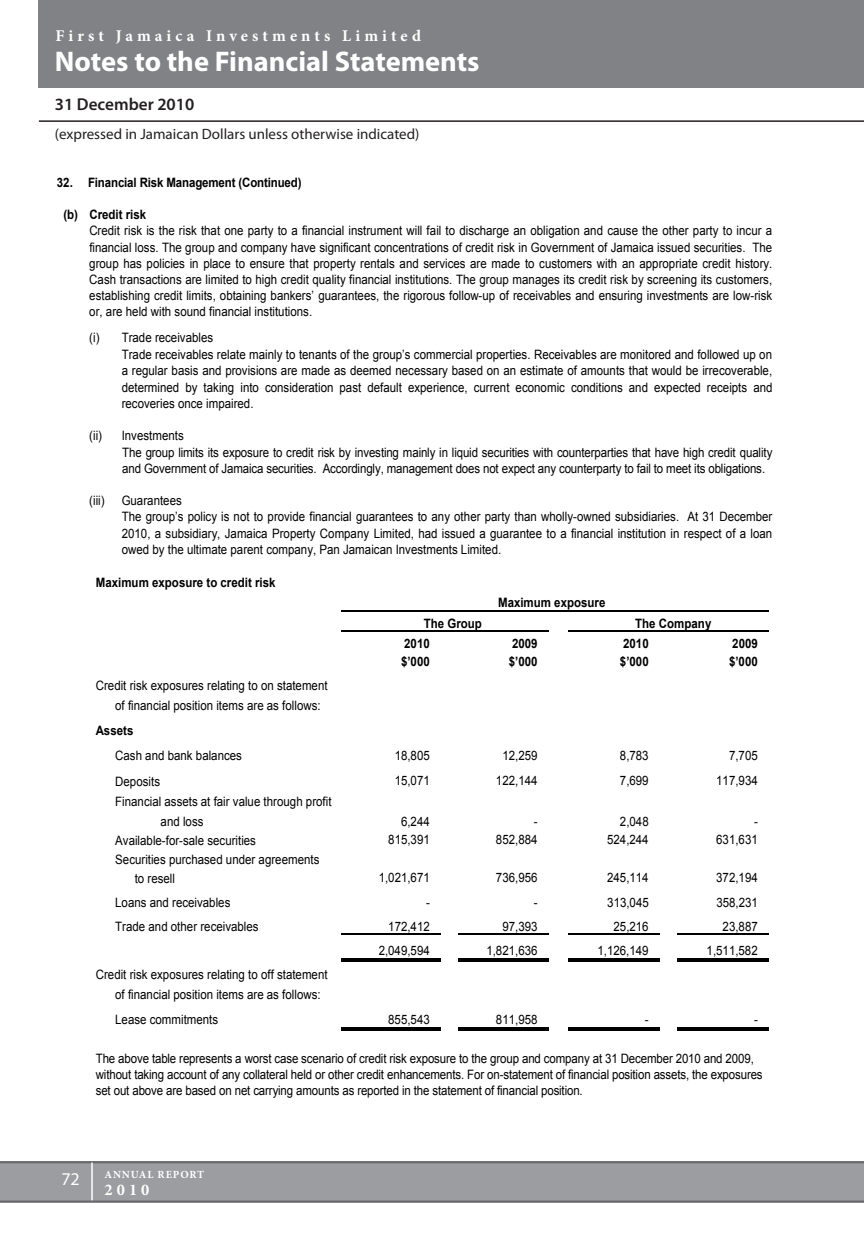
<style>
.page{position:relative;width:864px;height:1242px;background:#fff}
.page>*{position:absolute;margin:0;border:0;box-sizing:border-box;transform-origin:0 0}
.t1{font:700 28.5px "Myriad Pro";color:#fff}
.t2{font:18px "Myriad Pro";color:#fff}
.t3{font:600 17.25px "Myriad Pro";color:#231f20}
.t4{font:700 16.35px "Minion Pro";letter-spacing:.25em;color:#fff}
.t5{font:15px "Myriad Pro";color:#231f20}
.t6{font:12.9px/16.2px "Arial";color:#000;scale:.89 1}
.t7{font:700 12.9px "Arial";color:#000;scale:.89 1}
.t8{font:700 10.95px "Minion Pro";letter-spacing:.08em;color:#fff}
.s1{font-weight:700}
</style>
<div class="page">
<div style="left:39px;top:0;width:825px;height:87px;background:#808285"></div>
<hr style="left:39px;top:120px;width:825px;height:2px;background:#231f20">
<div style="left:0;top:1163px;width:864px;height:38px;background:#9b9da0"></div>
<hr style="left:0;top:1161px;width:864px;height:2px;background:#69696c">
<hr style="left:0;top:1201px;width:864px;height:2px;background:#69696c">
<hr style="left:91px;top:1163px;width:2px;height:37px;background:#fff">
<hr style="left:342px;top:610px;width:227px;height:1px;background:#000">
<hr style="left:569px;top:610px;width:200px;height:1px;background:#000">
<hr style="left:342px;top:631px;width:207px;height:1px;background:#000">
<hr style="left:568px;top:631px;width:201px;height:1px;background:#000">
<hr style="left:342px;top:934px;width:99px;height:1px;background:#000">
<hr style="left:458px;top:934px;width:91px;height:1px;background:#000">
<hr style="left:568px;top:934px;width:92px;height:1px;background:#000">
<hr style="left:677px;top:934px;width:92px;height:1px;background:#000">
<hr style="left:342px;top:958px;width:99px;height:1px;background:#000">
<hr style="left:342px;top:960px;width:99px;height:2px;background:#000">
<hr style="left:458px;top:958px;width:91px;height:1px;background:#000">
<hr style="left:458px;top:960px;width:91px;height:2px;background:#000">
<hr style="left:568px;top:958px;width:92px;height:1px;background:#000">
<hr style="left:568px;top:960px;width:92px;height:2px;background:#000">
<hr style="left:677px;top:958px;width:92px;height:1px;background:#000">
<hr style="left:677px;top:960px;width:92px;height:2px;background:#000">
<hr style="left:342px;top:1030px;width:99px;height:1px;background:#000">
<hr style="left:342px;top:1027px;width:99px;height:1px;background:#000">
<hr style="left:458px;top:1030px;width:91px;height:1px;background:#000">
<hr style="left:458px;top:1027px;width:91px;height:1px;background:#000">
<hr style="left:568px;top:1030px;width:92px;height:1px;background:#000">
<hr style="left:568px;top:1027px;width:92px;height:1px;background:#000">
<hr style="left:677px;top:1030px;width:92px;height:1px;background:#000">
<hr style="left:677px;top:1027px;width:92px;height:1px;background:#000">
<p class="t4" style="left:55px;top:24px;width:367px">First Jamaica Investments Limited</p>
<h1 class="t1" style="left:55px;top:43px;width:426px">Notes to the Financial Statements</h1>
<h3 class="t3" style="left:55px;top:93px;width:141px">31 December 2010</h3>
<p class="t5" style="left:55px;top:125px;width:366px">(expressed in Jamaican Dollars unless otherwise indicated)</p>
<p class="t7" style="left:57px;top:174px;width:277px">32. Financial Risk Management (Continued)</p>
<p class="t6" style="left:89px;top:207px;width:769px;text-indent:-26px"><span class="s1">(b) Credit risk<br></span>Credit risk is the risk that one party to a financial instrument will fail to discharge an obligation and cause the other party to incur a financial loss. The group and company have significant concentrations of credit risk in Government of Jamaica issued securities. The group has policies in place to ensure that property rentals and services are made to customers with an appropriate credit history.<br>Cash transactions are limited to high credit quality financial institutions. The group manages its credit risk by screening its customers, establishing credit limits, obtaining bankers’ guarantees, the rigorous follow-up of receivables and ensuring investments are low-risk or, are held with sound financial institutions.</p>
<p class="t6" style="left:122px;top:330px;width:733px;text-indent:-32px">(i) Trade receivables<br>Trade receivables relate mainly to tenants of the group’s commercial properties. Receivables are monitored and followed up on a regular basis and provisions are made as deemed necessary based on an estimate of amounts that would be irrecoverable, determined by taking into consideration past default experience, current economic conditions and expected receipts and recoveries once impaired.</p>
<p class="t6" style="left:89px;top:428px;width:16px">(ii)</p>
<p class="t6" style="left:122px;top:428px;width:733px">Investments<br>The group limits its exposure to credit risk by investing mainly in liquid securities with counterparties that have high credit quality and Government of Jamaica securities. Accordingly, management does not expect any counterparty to fail to meet its obligations.</p>
<p class="t6" style="left:89px;top:493px;width:19px">(iii)</p>
<p class="t6" style="left:122px;top:493px;width:733px">Guarantees<br>The group’s policy is not to provide financial guarantees to any other party than wholly-owned subsidiaries. At 31 December 2010, a subsidiary, Jamaica Property Company Limited, had issued a guarantee to a financial institution in respect of a loan owed by the ultimate parent company, Pan Jamaican Investments Limited.</p>
<p class="t7" style="left:96px;top:574px;width:204px">Maximum exposure to credit risk</p>
<p class="t7" style="left:498px;top:594px;width:122px">Maximum exposure</p>
<p class="t7" style="left:424px;top:615px;width:67px">The Group</p>
<p class="t7" style="left:635px;top:615px;width:87px">The Company</p>
<p class="t7" style="left:404px;top:634px;width:30px">2010</p>
<p class="t7" style="left:512px;top:634px;width:30px">2009</p>
<p class="t7" style="left:623px;top:634px;width:30px">2010</p>
<p class="t7" style="left:732px;top:634px;width:30px">2009</p>
<p class="t7" style="left:401px;top:653px;width:34px">$’000</p>
<p class="t7" style="left:509px;top:653px;width:34px">$’000</p>
<p class="t7" style="left:620px;top:653px;width:34px">$’000</p>
<p class="t7" style="left:729px;top:653px;width:34px">$’000</p>
<p class="t6" style="left:115px;top:676px;width:240px;line-height:19.5px;text-indent:-19px">Credit risk exposures relating to on statement of financial position items are as follows:</p>
<p class="t6" style="left:115px;top:718px;width:144px;line-height:25.2px;text-indent:-19px"><span class="s1">Assets<br></span>Cash and bank balances</p>
<p class="t6" style="left:395px;top:748px;width:41px">18,805</p>
<p class="t6" style="left:502px;top:748px;width:41px">12,259</p>
<p class="t6" style="left:620px;top:748px;width:34px">8,783</p>
<p class="t6" style="left:729px;top:748px;width:34px">7,705</p>
<p class="t6" style="left:115px;top:773px;width:52px">Deposits</p>
<p class="t6" style="left:395px;top:773px;width:41px">15,071</p>
<p class="t6" style="left:496px;top:773px;width:48px">122,144</p>
<p class="t6" style="left:620px;top:773px;width:34px">7,699</p>
<p class="t6" style="left:716px;top:773px;width:48px">117,934</p>
<p class="t6" style="left:161px;top:792px;width:194px;line-height:19.5px;text-indent:-45px">Financial assets at fair value through profit and loss</p>
<p class="t6" style="left:401px;top:813px;width:34px">6,244</p>
<p class="t6" style="left:534px;top:813px;width:6px">-</p>
<p class="t6" style="left:620px;top:813px;width:34px">2,048</p>
<p class="t6" style="left:754px;top:813px;width:6px">-</p>
<p class="t6" style="left:115px;top:833px;width:160px">Available-for-sale securities</p>
<p class="t6" style="left:388px;top:832px;width:48px">815,391</p>
<p class="t6" style="left:496px;top:832px;width:48px">852,884</p>
<p class="t6" style="left:607px;top:832px;width:48px">524,244</p>
<p class="t6" style="left:716px;top:832px;width:48px">631,631</p>
<p class="t6" style="left:135px;top:849px;width:209px;line-height:19.5px;text-indent:-19px">Securities purchased under agreements to resell</p>
<p class="t6" style="left:379px;top:869px;width:59px">1,021,671</p>
<p class="t6" style="left:496px;top:869px;width:48px">736,956</p>
<p class="t6" style="left:607px;top:869px;width:48px">245,114</p>
<p class="t6" style="left:716px;top:869px;width:48px">372,194</p>
<p class="t6" style="left:115px;top:895px;width:131px">Loans and receivables</p>
<p class="t6" style="left:426px;top:895px;width:6px">-</p>
<p class="t6" style="left:534px;top:895px;width:6px">-</p>
<p class="t6" style="left:607px;top:895px;width:48px">313,045</p>
<p class="t6" style="left:716px;top:895px;width:48px">358,231</p>
<p class="t6" style="left:115px;top:918px;width:163px">Trade and other receivables</p>
<p class="t6" style="left:388px;top:918px;width:48px">172,412</p>
<p class="t6" style="left:502px;top:918px;width:41px">97,393</p>
<p class="t6" style="left:614px;top:918px;width:41px">25,216</p>
<p class="t6" style="left:723px;top:918px;width:41px">23,887</p>
<p class="t6" style="left:379px;top:943px;width:59px">2,049,594</p>
<p class="t6" style="left:486px;top:943px;width:59px">1,821,636</p>
<p class="t6" style="left:598px;top:943px;width:59px">1,126,149</p>
<p class="t6" style="left:707px;top:943px;width:59px">1,511,582</p>
<p class="t6" style="left:115px;top:965px;width:240px;line-height:19.5px;text-indent:-19px">Credit risk exposures relating to off statement of financial position items are as follows:</p>
<p class="t6" style="left:115px;top:1012px;width:117px">Lease commitments</p>
<p class="t6" style="left:388px;top:1012px;width:48px">855,543</p>
<p class="t6" style="left:496px;top:1012px;width:48px">811,958</p>
<p class="t6" style="left:645px;top:1012px;width:6px">-</p>
<p class="t6" style="left:754px;top:1012px;width:6px">-</p>
<p class="t6" style="left:96px;top:1050px;width:751px">The above table represents a worst case scenario of credit risk exposure to the group and company at 31 December 2010 and 2009, without taking account of any collateral held or other credit enhancements. For on-statement of financial position assets, the exposures set out above are based on net carrying amounts as reported in the statement of financial position.</p>
<h2 class="t2" style="left:61px;top:1168px;width:20px">72</h2>
<p class="t8" style="left:104px;top:1167px;width:101px">ANNUAL REPORT</p>
<p class="t4" style="left:104px;top:1178px;width:47px">2010</p>
</div>
